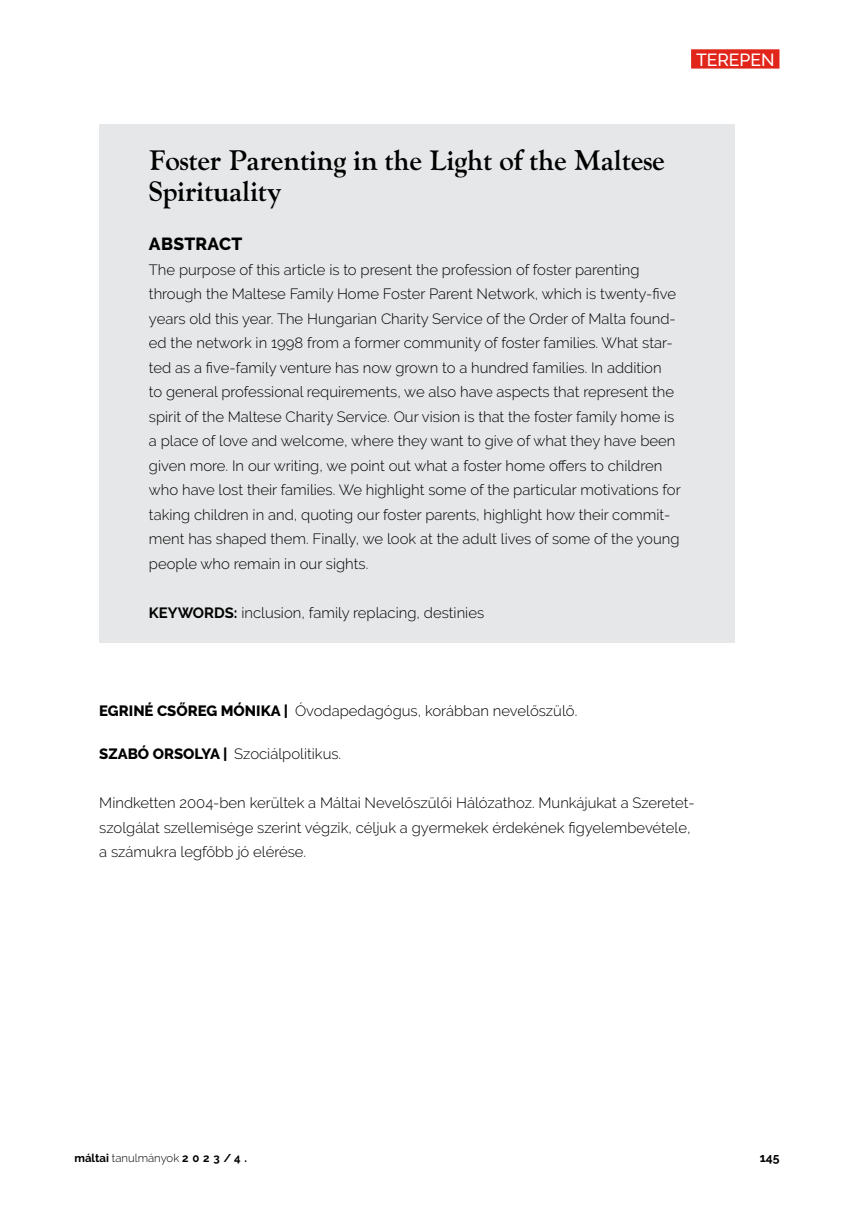
<style>
.page{position:relative;width:859px;height:1216px;background:#fff}
.page>*{position:absolute;margin:0;border:0;box-sizing:border-box;transform-origin:0 0}
.t1{font:700 28px/31.5px "LTC Goudy Oldstyle Pro";color:#000}
.t2{font:800 17.5px "Raleway";letter-spacing:.015em;color:#000}
.t3{font:500 17.5px "Raleway";color:#fff}
.t4{font:300 14.88px/24.5px "Raleway";color:#000}
.t5{font:700 12.25px "Raleway";color:#000}
.t6{font:700 11.38px "Raleway";color:#000}
.s1{font-weight:700}
.s2{font-weight:800}
.s3{font-weight:300}
</style>
<div class="page">
<div style="left:690px;top:49px;width:89px;height:20px;background:#e1251b"></div>
<div style="left:99px;top:124px;width:635px;height:518px;background:#e6e7e8"></div>
<p class="t3" style="left:695px;top:50px;width:80px">TEREPEN</p>
<h1 class="t1" style="left:149px;top:145px;width:517px">Foster Parenting in the Light of the Maltese<br>Spirituality</h1>
<p class="t2" style="left:149px;top:234px;width:95px">ABSTRACT</p>
<p class="t4" style="left:149px;top:257px;width:533px">The purpose of this article is to present the profession of foster parenting through the Maltese Family Home Foster Parent Network, which is twenty-five years old this year. The Hungarian Charity Service of the Order of Malta found&shy;ed the network in 1998 from a former community of foster families. What star&shy;ted as a five-family venture has now grown to a hundred families. In addition<br>to general professional requirements, we also have aspects that represent the spirit of the Maltese Charity Service. Our vision is that the foster family home is a place of love and welcome, where they want to give of what they have been given more. In our writing, we point out what a foster home offers to children who have lost their families. We highlight some of the particular motivations for taking children in and, quoting our foster parents, highlight how their commit&shy;ment has shaped them. Finally, we look at the adult lives of some of the young people who remain in our sights.</p>
<p class="t4" style="left:149px;top:600px;width:336px"><span class="s1">KEYWORDS:</span> inclusion, family replacing, destinies</p>
<p class="t4" style="left:99px;top:698px;width:479px"><span class="s2">EGRINÉ CSŐREG MÓNIKA |</span> Óvodapedagógus, korábban nevelőszülő.</p>
<p class="t4" style="left:99px;top:741px;width:243px"><span class="s2">SZABÓ ORSOLYA |</span> Szociálpolitikus.</p>
<p class="t4" style="left:99px;top:790px;width:594px">Mindketten 2004-ben kerültek a Máltai Nevelőszülői Hálózathoz. Munkájukat a Szeretet&shy;szolgálat szellemisége szerint végzik, céljuk a gyermekek érdekének figyelembevétele, a számukra legfőbb jó elérése.</p>
<p class="t6" style="left:74px;top:1151px;width:174px">máltai <span class="s3">tanulmányok</span> 2 0 2 3 / 4 .</p>
<p class="t5" style="left:759px;top:1150px;width:21px">145</p>
</div>
